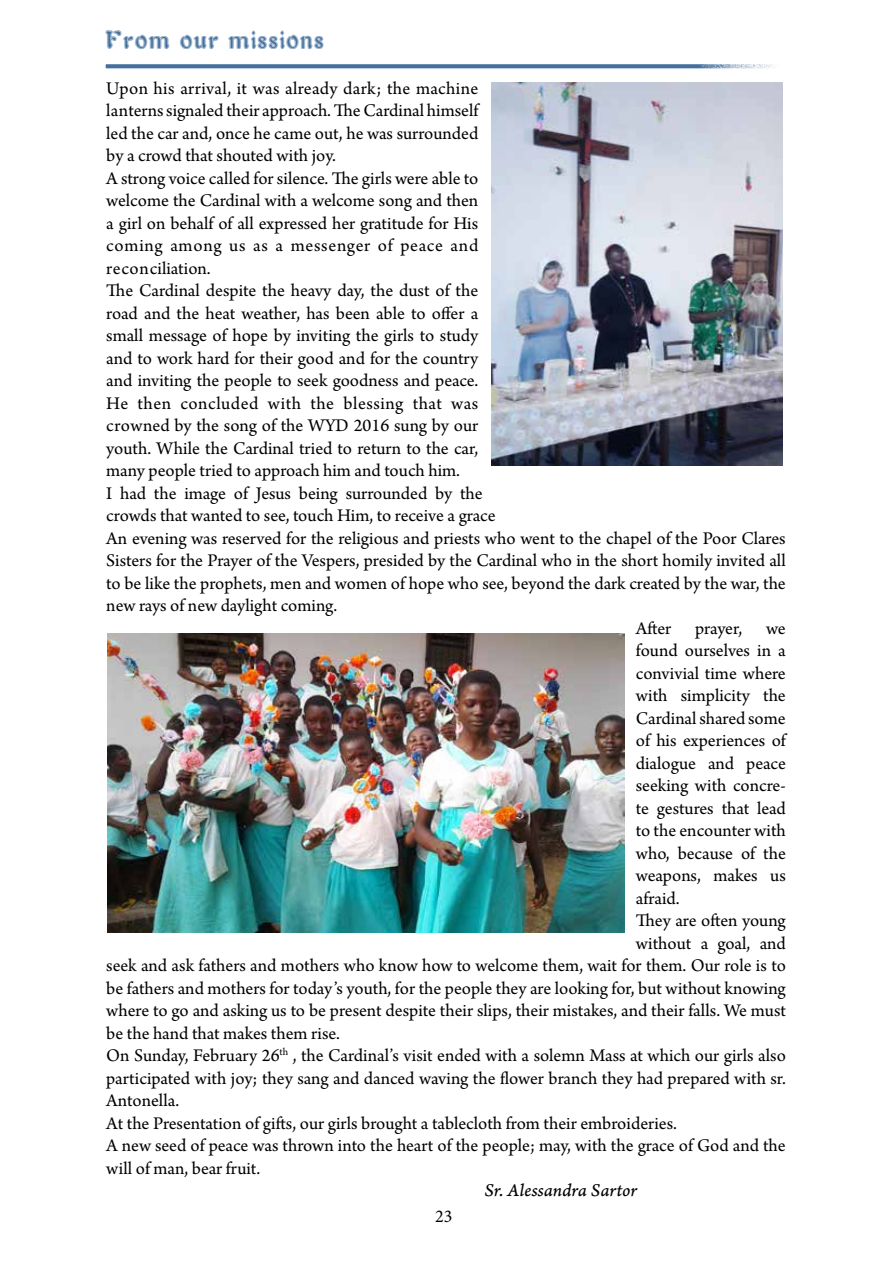
<style>
.page{position:relative;width:893px;height:1263px;background:#fff}
.page>*{position:absolute;margin:0;border:0;box-sizing:border-box;transform-origin:0 0}
.t1{font:24px "Ruotan";letter-spacing:.02em;color:#44709d}
.t2{font:18.75px "Arno Pro";color:#000}
.t3{font:18.75px "Arno Pro Italic Caption";letter-spacing:-.005em;color:#000}
.t4{font:18px "Minion Pro";color:#000}
</style>
<div class="page">
<svg style="left:105px;top:64px;width:670px;height:5px;background:#6e90b3"></svg>
<img style="left:107px;top:634px;width:517px;height:298px">
<img style="left:491px;top:83px;width:291px;height:383px">
<p class="t1" style="left:105px;top:24px;width:220px">From our missions</p>
<p class="t2" style="left:106px;top:77px;width:374px">Upon his arrival, it was already dark; the machine</p>
<p class="t2" style="left:106px;top:100px;width:375px">lanterns signaled their approach. The Cardinal himself</p>
<p class="t2" style="left:106px;top:122px;width:373px">led the car and, once he came out, he was surrounded</p>
<p class="t2" style="left:106px;top:145px;width:231px">by a crowd that shouted with joy.</p>
<p class="t2" style="left:106px;top:167px;width:374px">A strong voice called for silence. The girls were able to</p>
<p class="t2" style="left:106px;top:190px;width:374px">welcome the Cardinal with a welcome song and then</p>
<p class="t2" style="left:106px;top:212px;width:374px">a girl on behalf of all expressed her gratitude for His</p>
<p class="t2" style="left:106px;top:235px;width:373px">coming among us as a messenger of peace and</p>
<p class="t2" style="left:106px;top:257px;width:106px">reconciliation.</p>
<p class="t2" style="left:106px;top:280px;width:373px">The Cardinal despite the heavy day, the dust of the</p>
<p class="t2" style="left:106px;top:302px;width:373px">road and the heat weather, has been able to offer a</p>
<p class="t2" style="left:106px;top:325px;width:374px">small message of hope by inviting the girls to study</p>
<p class="t2" style="left:106px;top:347px;width:374px">and to work hard for their good and for the country</p>
<p class="t2" style="left:106px;top:370px;width:374px">and inviting the people to seek goodness and peace.</p>
<p class="t2" style="left:106px;top:392px;width:373px">He then concluded with the blessing that was</p>
<p class="t2" style="left:106px;top:415px;width:373px">crowned by the song of the WYD 2016 sung by our</p>
<p class="t2" style="left:106px;top:437px;width:374px">youth. While the Cardinal tried to return to the car,</p>
<p class="t2" style="left:106px;top:460px;width:355px">many people tried to approach him and touch him.</p>
<p class="t2" style="left:106px;top:482px;width:378px">I had the image of Jesus being surrounded by the</p>
<p class="t2" style="left:106px;top:505px;width:391px">crowds that wanted to see, touch Him, to receive a grace</p>
<p class="t2" style="left:106px;top:527px;width:681px">An evening was reserved for the religious and priests who went to the chapel of the Poor Clares</p>
<p class="t2" style="left:106px;top:550px;width:681px">Sisters for the Prayer of the Vespers, presided by the Cardinal who in the short homily invited all</p>
<p class="t2" style="left:106px;top:572px;width:681px">to be like the prophets, men and women of hope who see, beyond the dark created by the war, the</p>
<p class="t2" style="left:106px;top:595px;width:232px">new rays of new daylight coming.</p>
<p class="t2" style="left:636px;top:617px;width:37px">After</p>
<p class="t2" style="left:695px;top:617px;width:49px">prayer,</p>
<p class="t2" style="left:766px;top:617px;width:21px">we</p>
<p class="t2" style="left:636px;top:640px;width:151px">found ourselves in a</p>
<p class="t2" style="left:636px;top:662px;width:151px">convivial time where</p>
<p class="t2" style="left:636px;top:685px;width:151px">with simplicity the</p>
<p class="t2" style="left:636px;top:707px;width:151px">Cardinal shared some</p>
<p class="t2" style="left:636px;top:730px;width:153px">of his experiences of</p>
<p class="t2" style="left:636px;top:752px;width:152px">dialogue and peace</p>
<p class="t2" style="left:636px;top:775px;width:151px">seeking with concre-</p>
<p class="t2" style="left:636px;top:797px;width:151px">te gestures that lead</p>
<p class="t2" style="left:636px;top:820px;width:151px">to the encounter with</p>
<p class="t2" style="left:636px;top:842px;width:152px">who, because of the</p>
<p class="t2" style="left:636px;top:865px;width:151px">weapons, makes us</p>
<p class="t2" style="left:636px;top:887px;width:45px">afraid.</p>
<p class="t2" style="left:636px;top:910px;width:152px">They are often young</p>
<p class="t2" style="left:636px;top:932px;width:152px">without a goal, and</p>
<p class="t2" style="left:106px;top:955px;width:681px">seek and ask fathers and mothers who know how to welcome them, wait for them. Our role is to</p>
<p class="t2" style="left:106px;top:977px;width:681px">be fathers and mothers for today’s youth, for the people they are looking for, but without knowing</p>
<p class="t2" style="left:106px;top:1000px;width:681px">where to go and asking us to be present despite their slips, their mistakes, and their falls. We must</p>
<p class="t2" style="left:106px;top:1022px;width:235px">be the hand that makes them rise.</p>
<p class="t2" style="left:106px;top:1045px;width:681px">On Sunday, February 26<sup>th</sup> , the Cardinal’s visit ended with a solemn Mass at which our girls also</p>
<p class="t2" style="left:106px;top:1067px;width:681px">participated with joy; they sang and danced waving the flower branch they had prepared with sr.</p>
<p class="t2" style="left:106px;top:1090px;width:74px">Antonella.</p>
<p class="t2" style="left:106px;top:1112px;width:572px">At the Presentation of gifts, our girls brought a tablecloth from their embroideries.</p>
<p class="t2" style="left:106px;top:1135px;width:681px">A new seed of peace was thrown into the heart of the people; may, with the grace of God and the</p>
<p class="t2" style="left:106px;top:1157px;width:155px">will of man, bear fruit.</p>
<p class="t3" style="left:484px;top:1179px;width:155px">Sr. Alessandra Sartor</p>
<p class="t4" style="left:435px;top:1204px;width:19px">23</p>
</div>
